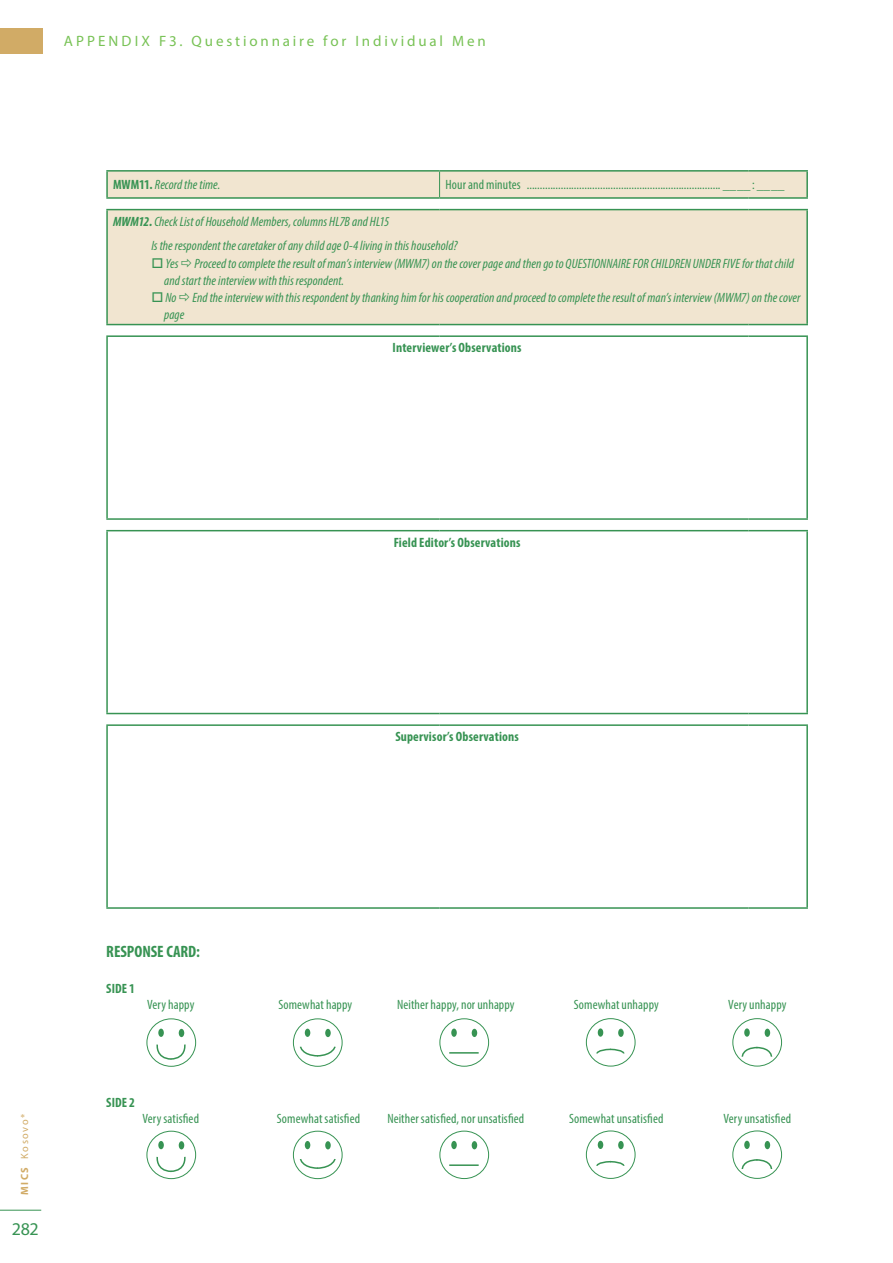
<style>
.page{position:relative;width:893px;height:1263px;background:#fff}
.page>*{position:absolute;margin:0;border:0;box-sizing:border-box;transform-origin:0 0}
.t1{font:18px "Myriad Pro";color:#379353}
.t2{font:700 condensed 16.5px "Myriad Pro";letter-spacing:-.005em;color:#379353}
.t3{font:15px "Myriad Pro";letter-spacing:.19em;color:#78c255}
.t4{font:italic condensed 13.5px/16.2px "Myriad Pro";letter-spacing:.005em;color:#379353}
.t5{font:condensed 13.5px "Myriad Pro";letter-spacing:.005em;color:#379353}
.t6{font:700 condensed 13.5px "Myriad Pro";letter-spacing:.01em;color:#379353}
.t7{font:10.5px "Myriad Pro";letter-spacing:.145em;color:#d1ab66}
.s1{font-weight:700;font-style:normal}
.s2{font-weight:700}
</style>
<div class="page">
<div style="left:0;top:28px;width:43px;height:26px;background:#d1ab66"></div>
<hr style="left:0;top:1210px;width:41px;height:1px;background:#379353">
<div style="left:147px;top:1131px;width:49px;height:48px;border:1px solid #379353;border-radius:50%"></div>
<div style="left:158px;top:1141px;width:6px;height:8px;background:#379353;border-radius:50%"></div>
<div style="left:179px;top:1141px;width:5px;height:8px;background:#379353;border-radius:50%"></div>
<svg style="left:156px;top:1156px;width:30px;height:17px"></svg>
<div style="left:293px;top:1131px;width:49px;height:48px;border:1px solid #379353;border-radius:50%"></div>
<div style="left:305px;top:1141px;width:5px;height:8px;background:#379353;border-radius:50%"></div>
<div style="left:325px;top:1141px;width:6px;height:8px;background:#379353;border-radius:50%"></div>
<svg style="left:299px;top:1159px;width:37px;height:11px"></svg>
<div style="left:439px;top:1131px;width:50px;height:48px;border:1px solid #379353;border-radius:50%"></div>
<div style="left:451px;top:1141px;width:6px;height:8px;background:#379353;border-radius:50%"></div>
<div style="left:472px;top:1141px;width:5px;height:8px;background:#379353;border-radius:50%"></div>
<hr style="left:449px;top:1164px;width:30px;height:2px;background:#379353">
<div style="left:732px;top:1130px;width:50px;height:49px;border:1px solid #379353;border-radius:50%"></div>
<div style="left:744px;top:1141px;width:6px;height:8px;background:#379353;border-radius:50%"></div>
<div style="left:765px;top:1141px;width:5px;height:8px;background:#379353;border-radius:50%"></div>
<svg style="left:741px;top:1159px;width:32px;height:10px"></svg>
<div style="left:586px;top:1130px;width:49px;height:49px;border:1px solid #379353;border-radius:50%"></div>
<div style="left:598px;top:1141px;width:5px;height:8px;background:#379353;border-radius:50%"></div>
<div style="left:618px;top:1141px;width:6px;height:8px;background:#379353;border-radius:50%"></div>
<svg style="left:596px;top:1160px;width:29px;height:6px"></svg>
<div style="left:147px;top:1018px;width:49px;height:49px;border:1px solid #379353;border-radius:50%"></div>
<div style="left:158px;top:1029px;width:6px;height:8px;background:#379353;border-radius:50%"></div>
<div style="left:179px;top:1029px;width:5px;height:8px;background:#379353;border-radius:50%"></div>
<svg style="left:156px;top:1044px;width:30px;height:16px"></svg>
<div style="left:293px;top:1018px;width:49px;height:49px;border:1px solid #379353;border-radius:50%"></div>
<div style="left:305px;top:1029px;width:5px;height:8px;background:#379353;border-radius:50%"></div>
<div style="left:325px;top:1029px;width:6px;height:8px;background:#379353;border-radius:50%"></div>
<svg style="left:299px;top:1046px;width:37px;height:11px"></svg>
<div style="left:439px;top:1018px;width:50px;height:48px;border:1px solid #379353;border-radius:50%"></div>
<div style="left:451px;top:1028px;width:6px;height:9px;background:#379353;border-radius:50%"></div>
<div style="left:472px;top:1029px;width:5px;height:8px;background:#379353;border-radius:50%"></div>
<hr style="left:449px;top:1052px;width:30px;height:1px;background:#379353">
<div style="left:732px;top:1018px;width:50px;height:48px;border:1px solid #379353;border-radius:50%"></div>
<div style="left:744px;top:1028px;width:6px;height:9px;background:#379353;border-radius:50%"></div>
<div style="left:765px;top:1029px;width:5px;height:8px;background:#379353;border-radius:50%"></div>
<svg style="left:741px;top:1046px;width:32px;height:11px"></svg>
<div style="left:586px;top:1018px;width:49px;height:48px;border:1px solid #379353;border-radius:50%"></div>
<div style="left:598px;top:1028px;width:5px;height:9px;background:#379353;border-radius:50%"></div>
<div style="left:618px;top:1029px;width:6px;height:8px;background:#379353;border-radius:50%"></div>
<svg style="left:596px;top:1048px;width:29px;height:6px"></svg>
<div style="left:108px;top:172px;width:698px;height:25px;background:#f1e5d0"></div>
<svg style="left:107px;top:208px;width:700px;height:507px"></svg>
<svg style="left:439px;top:172px;width:1px;height:25px"></svg>
<hr style="left:106px;top:209px;width:334px;height:1px;background:#379353">
<hr style="left:106px;top:210px;width:2px;height:114px;background:#379353">
<hr style="left:440px;top:209px;width:308px;height:1px;background:#379353">
<hr style="left:748px;top:209px;width:60px;height:1px;background:#379353">
<hr style="left:806px;top:210px;width:2px;height:114px;background:#379353">
<hr style="left:106px;top:324px;width:334px;height:1px;background:#379353">
<hr style="left:440px;top:324px;width:308px;height:1px;background:#379353">
<hr style="left:748px;top:324px;width:60px;height:1px;background:#379353">
<hr style="left:106px;top:170px;width:334px;height:2px;background:#379353">
<hr style="left:106px;top:172px;width:2px;height:25px;background:#379353">
<hr style="left:440px;top:170px;width:308px;height:2px;background:#379353">
<hr style="left:748px;top:170px;width:60px;height:2px;background:#379353">
<hr style="left:806px;top:172px;width:2px;height:25px;background:#379353">
<hr style="left:106px;top:197px;width:334px;height:2px;background:#379353">
<hr style="left:440px;top:197px;width:308px;height:2px;background:#379353">
<hr style="left:748px;top:197px;width:60px;height:2px;background:#379353">
<hr style="left:106px;top:335px;width:334px;height:2px;background:#379353">
<hr style="left:106px;top:337px;width:2px;height:181px;background:#379353">
<hr style="left:440px;top:335px;width:308px;height:2px;background:#379353">
<hr style="left:748px;top:335px;width:60px;height:2px;background:#379353">
<hr style="left:806px;top:337px;width:2px;height:181px;background:#379353">
<hr style="left:106px;top:518px;width:334px;height:2px;background:#379353">
<hr style="left:440px;top:518px;width:308px;height:2px;background:#379353">
<hr style="left:748px;top:518px;width:60px;height:2px;background:#379353">
<hr style="left:106px;top:530px;width:334px;height:1px;background:#379353">
<hr style="left:106px;top:531px;width:2px;height:182px;background:#379353">
<hr style="left:440px;top:530px;width:308px;height:1px;background:#379353">
<hr style="left:748px;top:530px;width:60px;height:1px;background:#379353">
<hr style="left:806px;top:531px;width:2px;height:182px;background:#379353">
<hr style="left:106px;top:713px;width:334px;height:1px;background:#379353">
<hr style="left:440px;top:713px;width:308px;height:1px;background:#379353">
<hr style="left:748px;top:713px;width:60px;height:1px;background:#379353">
<hr style="left:106px;top:724px;width:334px;height:2px;background:#379353">
<hr style="left:106px;top:726px;width:2px;height:181px;background:#379353">
<hr style="left:440px;top:724px;width:308px;height:2px;background:#379353">
<hr style="left:748px;top:724px;width:60px;height:2px;background:#379353">
<hr style="left:806px;top:726px;width:2px;height:181px;background:#379353">
<hr style="left:106px;top:907px;width:334px;height:2px;background:#379353">
<hr style="left:440px;top:907px;width:308px;height:2px;background:#379353">
<hr style="left:748px;top:907px;width:60px;height:2px;background:#379353">
<svg style="left:182px;top:259px;width:9px;height:9px"></svg>
<svg style="left:180px;top:293px;width:9px;height:9px"></svg>
<p class="t3" style="left:64px;top:31px;width:423px">APPENDIX F3. Questionnaire for Individual Men</p>
<p class="t4" style="left:113px;top:177px;width:109px"><span class="s1">MWM11.</span> Record the time.</p>
<p class="t5" style="left:446px;top:177px;width:340px">Hour and minutes .......................................................................... __ __ : __ __</p>
<p class="t4" style="left:151px;top:209px;width:308px;line-height:24.8px;text-indent:-38px"><span class="s2">MWM12.</span> Check List of Household Members, columns HL7B and HL15<br>Is the respondent the caretaker of any child age 0-4 living in this household?</p>
<p class="t4" style="left:164px;top:256px;width:631px;text-indent:-13px">□ Yes Proceed to complete the result of man’s interview (MWM7) on the cover page and then go to QUESTIONNAIRE FOR CHILDREN UNDER FIVE for that child and start the interview with this respondent.</p>
<p class="t4" style="left:164px;top:290px;width:638px;text-indent:-13px">□ No End the interview with this respondent by thanking him for his cooperation and proceed to complete the result of man’s interview (MWM7) on the cover page</p>
<p class="t6" style="left:393px;top:339px;width:130px">Interviewer’s Observations</p>
<p class="t6" style="left:394px;top:534px;width:128px">Field Editor’s Observations</p>
<p class="t6" style="left:395px;top:728px;width:125px">Supervisor’s Observations</p>
<p class="t7" style="left:18px;top:1195px;width:83px;rotate:-90deg"><span class="s2">MICS</span> Kosovo*</p>
<h1 class="t1" style="left:12px;top:1218px;width:28px">282</h1>
<p class="t2" style="left:106px;top:941px;width:95px">RESPONSE CARD:</p>
<p class="t6" style="left:106px;top:980px;width:30px">SIDE 1</p>
<p class="t5" style="left:147px;top:997px;width:49px">Very happy</p>
<p class="t5" style="left:278px;top:997px;width:75px">Somewhat happy</p>
<p class="t5" style="left:397px;top:997px;width:119px">Neither happy, nor unhappy</p>
<p class="t5" style="left:574px;top:997px;width:86px">Somewhat unhappy</p>
<p class="t5" style="left:728px;top:997px;width:60px">Very unhappy</p>
<p class="t6" style="left:106px;top:1094px;width:30px">SIDE 2</p>
<p class="t5" style="left:142px;top:1110px;width:58px">Very satisfied</p>
<p class="t5" style="left:277px;top:1110px;width:85px">Somewhat satisfied</p>
<p class="t5" style="left:387px;top:1110px;width:138px">Neither satisfied, nor unsatisfied</p>
<p class="t5" style="left:569px;top:1110px;width:96px">Somewhat unsatisfied</p>
<p class="t5" style="left:723px;top:1110px;width:69px">Very unsatisfied</p>
</div>
